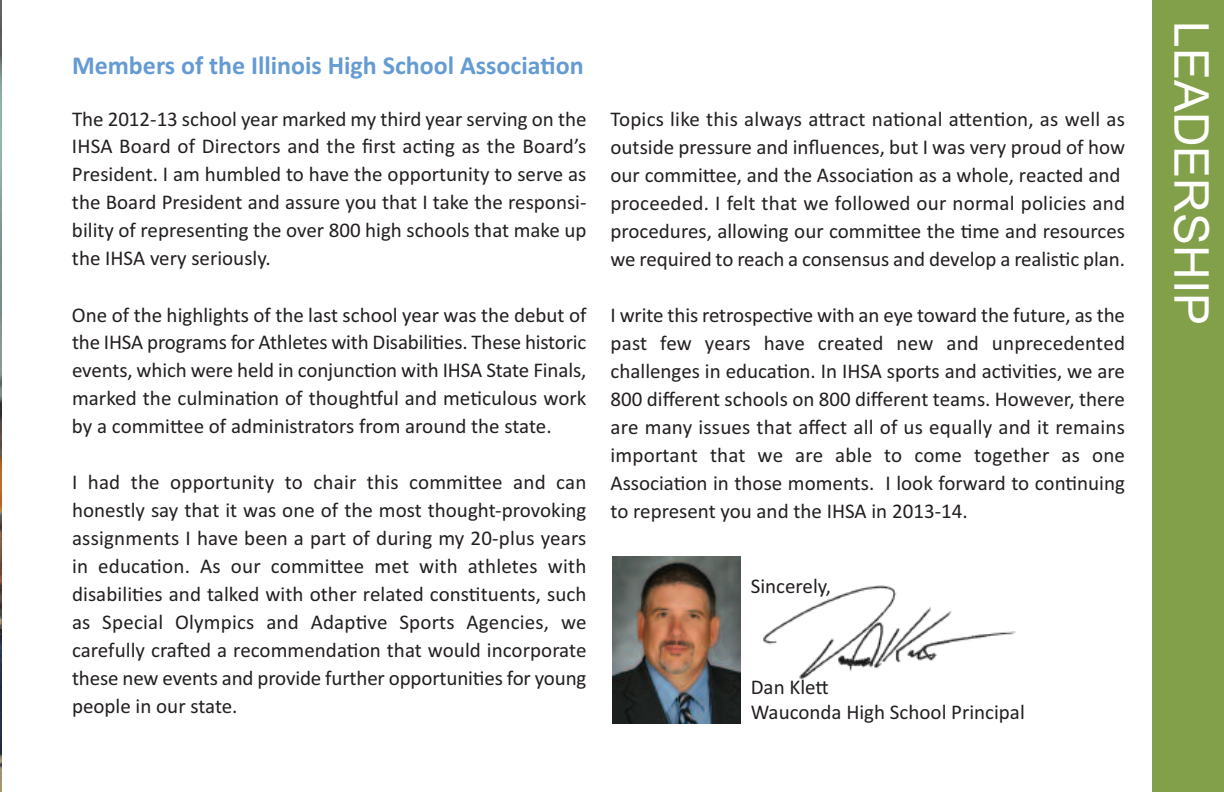
<style>
.page{position:relative;width:1224px;height:792px;background:#fff}
.page>*{position:absolute;margin:0;border:0;box-sizing:border-box;transform-origin:0 0}
.t1{font:48px "Arial";color:#fff}
.t2{font:700 26px "Calibri";color:#649bd2}
.t3{font:21px/28px "Calibri";color:#231f20;text-align:justify}
</style>
<div class="page">
<img style="left:763px;top:585px;width:253px;height:95px">
<div style="left:1152px;top:0;width:72px;height:792px;background:#82a049"></div>
<img style="left:613px;top:556px;width:128px;height:168px">
<img style="left:0;top:0;width:2px;height:792px">
<p class="t2" style="left:72px;top:49px;width:513px">members of the Illinois High School Association</p>
<p class="t3" style="left:72px;top:104px;width:516px">The 2012-13 school year marked my third year serving on the IHSA Board of Directors and the first acting as the Board’s President. I am humbled to have the opportunity to serve as the Board President and assure you that I take the responsi&shy;bility of representing the over 800 high schools that make up the IHSA very seriously.</p>
<p class="t3" style="left:72px;top:300px;width:516px">One of the highlights of the last school year was the debut of the IHSA programs for Athletes with Disabilities. These historic events, which were held in conjunction with IHSA State Finals, marked the culmination of thoughtful and meticulous work by a committee of administrators from around the state.</p>
<p class="t3" style="left:72px;top:468px;width:516px">I had the opportunity to chair this committee and can honestly say that it was one of the most thought-provoking assignments I have been a part of during my 20-plus years in education. As our committee met with athletes with disabilities and talked with other related constituents, such as Special Olympics and Adaptive Sports Agencies, we carefully crafted a recommendation that would incorporate these new events and provide further opportunities for young people in our state.</p>
<p class="t3" style="left:611px;top:104px;width:516px;text-align:left">Topics like this always attract national attention, as well as outside pressure and influences, but I was very proud of how our committee, and the Association as a whole, reacted and proceeded. I felt that we followed our normal policies and procedures, allowing our committee the time and resources we required to reach a consensus and develop a realistic plan.</p>
<p class="t3" style="left:611px;top:300px;width:516px">I write this retrospective with an eye toward the future, as the past few years have created new and unprecedented challenges in education. In IHSA sports and activities, we are 800 different schools on 800 different teams. However, there are many issues that affect all of us equally and it remains important that we are able to come together as one Association in those moments. I look forward to continuing to represent you and the IHSA in 2013-14.</p>
<p class="t3" style="left:751px;top:572px;width:82px">Sincerely,</p>
<p class="t3" style="left:751px;top:674px;width:276px;line-height:25.2px">Dan Klett<br>Wauconda High School Principal</p>
<h1 class="t1" style="left:1219px;top:21px;width:306px;rotate:90deg">LEADERSHIP</h1>
</div>
